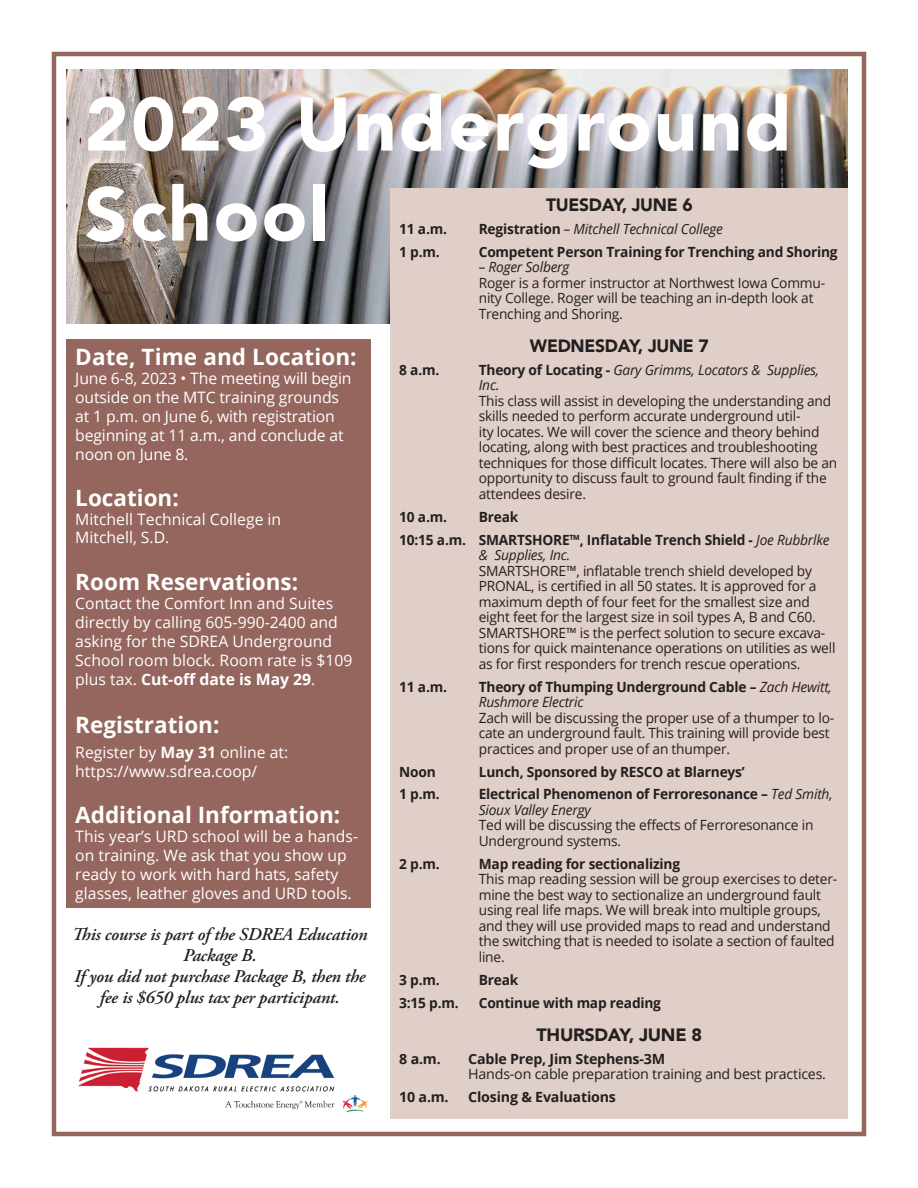
<style>
.page{position:relative;width:918px;height:1188px;background:#fff}
.page>*{position:absolute;margin:0;border:0;box-sizing:border-box;transform-origin:0 0}
.t1{font:900 75px/90px "Avenir LT Pro";letter-spacing:.03em;color:#fff}
.t2{font:700 22.5px "Open Sans";color:#fff}
.t3{font:italic 600 18px/21px "Adobe Garamond Pro";letter-spacing:-.01em;color:#231f20;text-align:center}
.t4{font:900 17.7px "Avenir LT Pro";letter-spacing:-.015em;color:#231f20}
.t5{font:15.75px/18.9px "Open Sans";color:#fff}
.t6{font:14.1px/15.5px "Open Sans";letter-spacing:-.015em;color:#231f20}
.t7{font:700 14.1px/15.5px "Open Sans";letter-spacing:-.015em;color:#231f20}
.t8{font:italic 14.1px/15.5px "Open Sans";letter-spacing:-.015em;color:#231f20}
.s1{font-weight:700;font-style:normal}
.s2{font-weight:700}
.s3{font-weight:400;font-style:italic}
</style>
<div class="page">
<div style="left:52px;top:52px;width:814px;height:1084px;border:4px solid #94665d"></div>
<img style="left:66px;top:70px;width:782px;height:254px">
<img style="left:78px;top:1047px;width:290px;height:66px">
<div style="left:66px;top:339px;width:305px;height:569px;background:#94665d"></div>
<div style="left:391px;top:189px;width:457px;height:930px;background:#e0cec8"></div>
<h1 class="t1" style="left:85px;top:80px;width:709px">2023 Underground<br>School</h1>
<p class="t4" style="left:546px;top:194px;width:148px">TUESDAY, JUNE 6</p>
<p class="t7" style="left:399px;top:221px;width:49px">11 a.m.</p>
<p class="t8" style="left:479px;top:220px;width:246px"><span class="s1">Registration</span> – Mitchell Technical College</p>
<p class="t7" style="left:399px;top:243px;width:42px">1 p.m.</p>
<p class="t7" style="left:479px;top:243px;width:360px">Competent Person Training for Trenching and Shoring</p>
<p class="t8" style="left:479px;top:259px;width:92px">– Roger Solberg</p>
<p class="t6" style="left:479px;top:274px;width:348px">Roger is a former instructor at Northwest Iowa Commu&shy;nity College. Roger will be teaching an in-depth look at<br>Trenching and Shoring.</p>
<p class="t4" style="left:530px;top:335px;width:180px">WEDNESDAY, JUNE 7</p>
<p class="t7" style="left:399px;top:361px;width:42px">8 a.m.</p>
<p class="t8" style="left:479px;top:361px;width:342px"><span class="s1">Theory of Locating -</span> Gary Grimms, Locators &amp; Supplies,<br>Inc.</p>
<p class="t6" style="left:479px;top:392px;width:360px">This class will assist in developing the understanding and skills needed to perform accurate underground util-<br>ity locates. We will cover the science and theory behind locating, along with best practices and troubleshooting techniques for those difficult locates. There will also be an opportunity to discuss fault to ground fault finding if the attendees desire.</p>
<p class="t7" style="left:399px;top:508px;width:49px">10 a.m.</p>
<h2 class="t2" style="left:75px;top:341px;width:283px">Date, Time and Location:</h2>
<p class="t5" style="left:75px;top:369px;width:278px">June 6-8, 2023 • The meeting will begin outside on the MTC training grounds at 1 p.m. on June 6, with registration beginning at 11 a.m., and conclude at noon on June 8.</p>
<h2 class="t2" style="left:75px;top:482px;width:105px">Location:</h2>
<p class="t5" style="left:75px;top:509px;width:208px">Mitchell Technical College in<br>Mitchell, S.D.</p>
<h2 class="t2" style="left:75px;top:566px;width:224px">Room Reservations:</h2>
<p class="t5" style="left:75px;top:594px;width:279px">Contact the Comfort Inn and Suites directly by calling 605-990-2400 and asking for the SDREA Underground School room block. Room rate is $109 plus tax. <span class="s2">Cut-off date is May 29</span>.</p>
<h2 class="t2" style="left:75px;top:709px;width:146px">Registration:</h2>
<p class="t5" style="left:75px;top:743px;width:215px">Register by <span class="s2">May 31</span> online at: https://www.sdrea.coop/</p>
<h2 class="t2" style="left:75px;top:799px;width:267px">Additional Information:</h2>
<p class="t5" style="left:75px;top:826px;width:284px">This year’s URD school will be a hands&shy;on training. We ask that you show up ready to work with hard hats, safety glasses, leather gloves and URD tools.</p>
<p class="t7" style="left:399px;top:505px;width:432px;line-height:23px;text-indent:79px">Break<br>10:15 a.m. SMARTSHORE™, Inflatable Trench Shield - <span class="s3">Joe Rubbrlke</span></p>
<p class="t8" style="left:479px;top:547px;width:93px">&amp; Supplies, Inc.</p>
<p class="t6" style="left:479px;top:562px;width:358px">SMARTSHORE™, inflatable trench shield developed by PRONAL, is certified in all 50 states. It is approved for a maximum depth of four feet for the smallest size and eight feet for the largest size in soil types A, B and C60.<br>SMARTSHORE™ is the perfect solution to secure excava&shy;tions for quick maintenance operations on utilities as well as for first responders for trench rescue operations.</p>
<p class="t7" style="left:399px;top:678px;width:49px">11 a.m.</p>
<p class="t7" style="left:479px;top:678px;width:355px">Theory of Thumping Underground Cable – <span class="s3">Zach Hewitt,<br>Rushmore Electric</span></p>
<p class="t6" style="left:479px;top:709px;width:357px">Zach will be discussing the proper use of a thumper to lo&shy;cate an underground fault. This training will provide best practices and proper use of an thumper.</p>
<p class="t7" style="left:399px;top:763px;width:38px">Noon</p>
<p class="t7" style="left:479px;top:763px;width:268px">Lunch, Sponsored by RESCO at Blarneys’</p>
<p class="t7" style="left:399px;top:786px;width:42px">1 p.m.</p>
<p class="t7" style="left:479px;top:786px;width:355px">Electrical Phenomenon of Ferroresonance – <span class="s3">Ted Smith,<br>Sioux Valley Energy</span></p>
<p class="t6" style="left:479px;top:817px;width:336px">Ted will be discussing the effects of Ferroresonance in<br>Underground systems.</p>
<p class="t7" style="left:399px;top:856px;width:42px">2 p.m.</p>
<p class="t7" style="left:479px;top:856px;width:203px">Map reading for sectionalizing</p>
<p class="t6" style="left:479px;top:871px;width:360px">This map reading session will be group exercises to deter&shy;mine the best way to sectionalize an underground fault using real life maps. We will break into multiple groups, and they will use provided maps to read and understand the switching that is needed to isolate a section of faulted line.</p>
<p class="t7" style="left:399px;top:972px;width:42px">3 p.m.</p>
<p class="t7" style="left:479px;top:972px;width:41px">Break</p>
<p class="t7" style="left:399px;top:995px;width:61px">3:15 p.m.</p>
<p class="t7" style="left:479px;top:995px;width:184px">Continue with map reading</p>
<p class="t4" style="left:537px;top:1024px;width:167px">THURSDAY, JUNE 8</p>
<p class="t7" style="left:399px;top:1051px;width:43px">8 a.m.</p>
<p class="t7" style="left:468px;top:1051px;width:198px">Cable Prep, Jim Stephens-3M</p>
<p class="t6" style="left:468px;top:1066px;width:359px">Hands-on cable preparation training and best practices.</p>
<p class="t7" style="left:399px;top:1089px;width:51px">10 a.m.</p>
<p class="t7" style="left:468px;top:1089px;width:149px">Closing &amp; Evaluations</p>
<p class="t3" style="left:72px;top:924px;width:297px">This course is part of the SDREA Education<br>Package B.<br>If you did not purchase Package B, then the fee is $650 plus tax per participant.</p>
</div>
